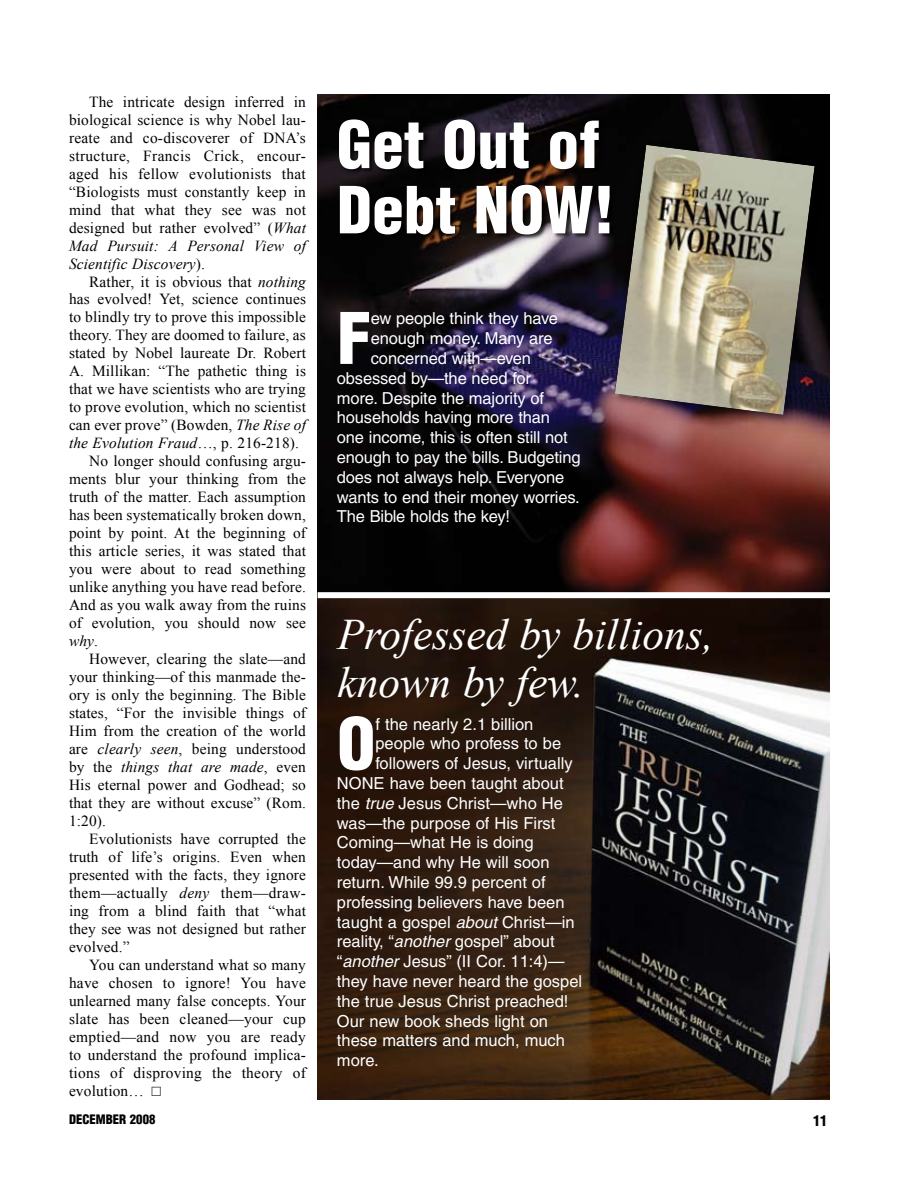
<style>
.page{position:relative;width:918px;height:1188px;background:#fff}
.page>*{position:absolute;margin:0;border:0;box-sizing:border-box;transform-origin:0 0}
.t1{font:900 condensed 69.3px "Helvetica";color:#fff}
.t2{font:900 condensed 63.3px/65.2px "Helvetica";color:#fff}
.t3{font:italic 43.5px/48px "Times New Roman";color:#fff}
.t4{font:16.5px "Helvetica";color:#fff}
.t5{font:15.3px/18px "Times New Roman";letter-spacing:.01em;color:#000;text-align:justify}
.t6{font:italic 15.3px "Times New Roman";letter-spacing:.01em;color:#000}
.t7{font:900 condensed 14.7px "Helvetica";color:#000}
.t8{font:900 condensed 12.75px "Helvetica";color:#000}
.s1{font-style:italic}
.s2{font-style:normal}
</style>
<div class="page">
<img style="left:318px;top:94px;width:511px;height:1005px">
<div style="left:609px;top:139px;width:218px;height:288px;background:#000;opacity:.5"></div>
<img style="left:615px;top:145px;width:200px;height:270px">
<div style="left:338px;top:118px;width:278px;height:123px;background:#000;opacity:.75"></div>
<div style="left:318px;top:592px;width:513px;height:6px;background:#fff"></div>
<p class="t5" style="left:69px;top:92px;width:239px;text-indent:20px">The intricate design inferred in biological science is why Nobel lau&shy;reate and co-discoverer of DNA’s structure, Francis Crick, encour&shy;aged his fellow evolutionists that “Biologists must constantly keep in mind that what they see was not designed but rather evolved” (<span class="s1">What Mad Pursuit: A Personal View of Scientific Discovery</span>).</p>
<p class="t5" style="left:89px;top:272px;width:218px">Rather, it is obvious that <span class="s1">nothing</span></p>
<p class="t5" style="left:69px;top:290px;width:238px">has evolved! Yet, science continues</p>
<p class="t5" style="left:69px;top:308px;width:238px">to blindly try to prove this impossible</p>
<p class="t5" style="left:69px;top:326px;width:238px">theory. They are doomed to failure, as</p>
<p class="t5" style="left:69px;top:344px;width:238px">stated by Nobel laureate Dr. Robert</p>
<p class="t5" style="left:69px;top:362px;width:238px">A. Millikan: “The pathetic thing is</p>
<p class="t5" style="left:69px;top:380px;width:238px">that we have scientists who are trying</p>
<p class="t5" style="left:69px;top:398px;width:239px">to prove evolution, which no scientist</p>
<p class="t5" style="left:69px;top:416px;width:238px">can ever prove” (Bowden, <span class="s1">The Rise of</span></p>
<p class="t6" style="left:69px;top:433px;width:231px">the Evolution Fraud<span class="s2">…, p. 216-218).</span></p>
<p class="t5" style="left:89px;top:452px;width:218px">No longer should confusing argu-</p>
<p class="t5" style="left:69px;top:470px;width:238px">ments blur your thinking from the</p>
<p class="t5" style="left:69px;top:488px;width:238px">truth of the matter. Each assumption</p>
<p class="t5" style="left:69px;top:506px;width:238px">has been systematically broken down,</p>
<p class="t5" style="left:69px;top:524px;width:238px">point by point. At the beginning of</p>
<p class="t5" style="left:69px;top:542px;width:238px">this article series, it was stated that</p>
<p class="t5" style="left:69px;top:560px;width:238px">you were about to read something</p>
<p class="t5" style="left:69px;top:578px;width:238px">unlike anything you have read before.</p>
<p class="t5" style="left:69px;top:596px;width:238px">And as you walk away from the ruins</p>
<p class="t5" style="left:69px;top:614px;width:238px">of evolution, you should now see</p>
<p class="t6" style="left:69px;top:631px;width:31px">why<span class="s2">.</span></p>
<p class="t5" style="left:89px;top:650px;width:218px">However, clearing the slate—and</p>
<p class="t5" style="left:69px;top:668px;width:238px">your thinking—of this manmade the-</p>
<p class="t5" style="left:69px;top:686px;width:238px">ory is only the beginning. The Bible</p>
<p class="t5" style="left:69px;top:704px;width:239px">states, “For the invisible things of</p>
<p class="t5" style="left:69px;top:722px;width:239px">Him from the creation of the world</p>
<p class="t5" style="left:69px;top:740px;width:238px">are <span class="s1">clearly seen</span>, being understood</p>
<p class="t6" style="left:69px;top:756px;width:238px"><span class="s2">by the</span> things that are made<span class="s2">, even</span></p>
<p class="t5" style="left:69px;top:776px;width:238px">His eternal power and Godhead; so</p>
<p class="t5" style="left:69px;top:794px;width:238px">that they are without excuse” (Rom.</p>
<p class="t5" style="left:69px;top:812px;width:39px">1:20).</p>
<p class="t5" style="left:89px;top:830px;width:218px">Evolutionists have corrupted the</p>
<p class="t5" style="left:69px;top:848px;width:238px">truth of life’s origins. Even when</p>
<p class="t5" style="left:69px;top:866px;width:238px">presented with the facts, they ignore</p>
<p class="t5" style="left:69px;top:884px;width:238px">them—actually <span class="s1">deny</span> them—draw-</p>
<p class="t5" style="left:69px;top:902px;width:238px">ing from a blind faith that “what</p>
<p class="t5" style="left:69px;top:920px;width:238px">they see was not designed but rather</p>
<p class="t5" style="left:69px;top:938px;width:62px">evolved.”</p>
<p class="t5" style="left:89px;top:956px;width:218px">You can understand what so many</p>
<p class="t5" style="left:69px;top:974px;width:238px">have chosen to ignore! You have</p>
<p class="t5" style="left:69px;top:992px;width:238px">unlearned many false concepts. Your</p>
<p class="t5" style="left:69px;top:1010px;width:238px">slate has been cleaned—your cup</p>
<p class="t5" style="left:69px;top:1028px;width:238px">emptied—and now you are ready</p>
<p class="t5" style="left:69px;top:1046px;width:238px">to understand the profound implica-</p>
<p class="t5" style="left:69px;top:1063px;width:238px">tions of disproving the theory of</p>
<p class="t5" style="left:69px;top:1081px;width:76px">evolution…</p>
<p class="t8" style="left:69px;top:1112px;width:88px">DECEMBER 2008</p>
<h2 class="t2" style="left:337px;top:112px;width:279px">GET OUT OF<br>DEBT NOW!</h2>
<h1 class="t1" style="left:337px;top:295px;width:36px">F</h1>
<p class="t4" style="left:371px;top:309px;width:189px">ew people think they have</p>
<p class="t4" style="left:371px;top:329px;width:183px">enough money. Many are</p>
<p class="t4" style="left:371px;top:349px;width:162px">concerned with—even</p>
<p class="t4" style="left:337px;top:368px;width:195px">obsessed by—the need for</p>
<p class="t4" style="left:337px;top:388px;width:209px">more. Despite the majority of</p>
<p class="t4" style="left:337px;top:408px;width:215px">households having more than</p>
<p class="t4" style="left:337px;top:428px;width:232px">one income, this is often still not</p>
<p class="t4" style="left:337px;top:448px;width:245px">enough to pay the bills. Budgeting</p>
<p class="t4" style="left:337px;top:467px;width:229px">does not always help. Everyone</p>
<p class="t4" style="left:337px;top:487px;width:244px">wants to end their money worries.</p>
<p class="t4" style="left:337px;top:507px;width:175px">The Bible holds the key!</p>
<h3 class="t3" style="left:338px;top:609px;width:378px">Professed by billions, known by few.</h3>
<h1 class="t1" style="left:337px;top:700px;width:40px">O</h1>
<p class="t4" style="left:375px;top:714px;width:160px">f the nearly 2.1 billion</p>
<p class="t4" style="left:375px;top:734px;width:187px">people who profess to be</p>
<p class="t4" style="left:375px;top:754px;width:199px">followers of Jesus, virtually</p>
<p class="t4" style="left:337px;top:774px;width:228px">NONE have been taught about</p>
<p class="t4" style="left:337px;top:794px;width:228px">the <span class="s1">true</span> Jesus Christ—who He</p>
<p class="t4" style="left:337px;top:813px;width:220px">was—the purpose of His First</p>
<p class="t4" style="left:337px;top:833px;width:198px">Coming—what He is doing</p>
<p class="t4" style="left:337px;top:853px;width:214px">today—and why He will soon</p>
<p class="t4" style="left:337px;top:873px;width:210px">return. While 99.9 percent of</p>
<p class="t4" style="left:337px;top:893px;width:229px">professing believers have been</p>
<p class="t4" style="left:337px;top:912px;width:239px">taught a gospel <span class="s1">about</span> Christ—in</p>
<p class="t4" style="left:337px;top:932px;width:219px">reality, “<span class="s1">another</span> gospel” about</p>
<p class="t4" style="left:337px;top:952px;width:229px">“<span class="s1">another</span> Jesus” (II Cor. 11:4)—</p>
<p class="t4" style="left:337px;top:972px;width:247px">they have never heard the gospel</p>
<p class="t4" style="left:337px;top:992px;width:233px">the true Jesus Christ preached!</p>
<p class="t4" style="left:337px;top:1011px;width:213px">Our new book sheds light on</p>
<p class="t4" style="left:337px;top:1031px;width:230px">these matters and much, much</p>
<p class="t4" style="left:337px;top:1051px;width:43px">more.</p>
<p class="t7" style="left:813px;top:1111px;width:7px">11</p>
</div>
